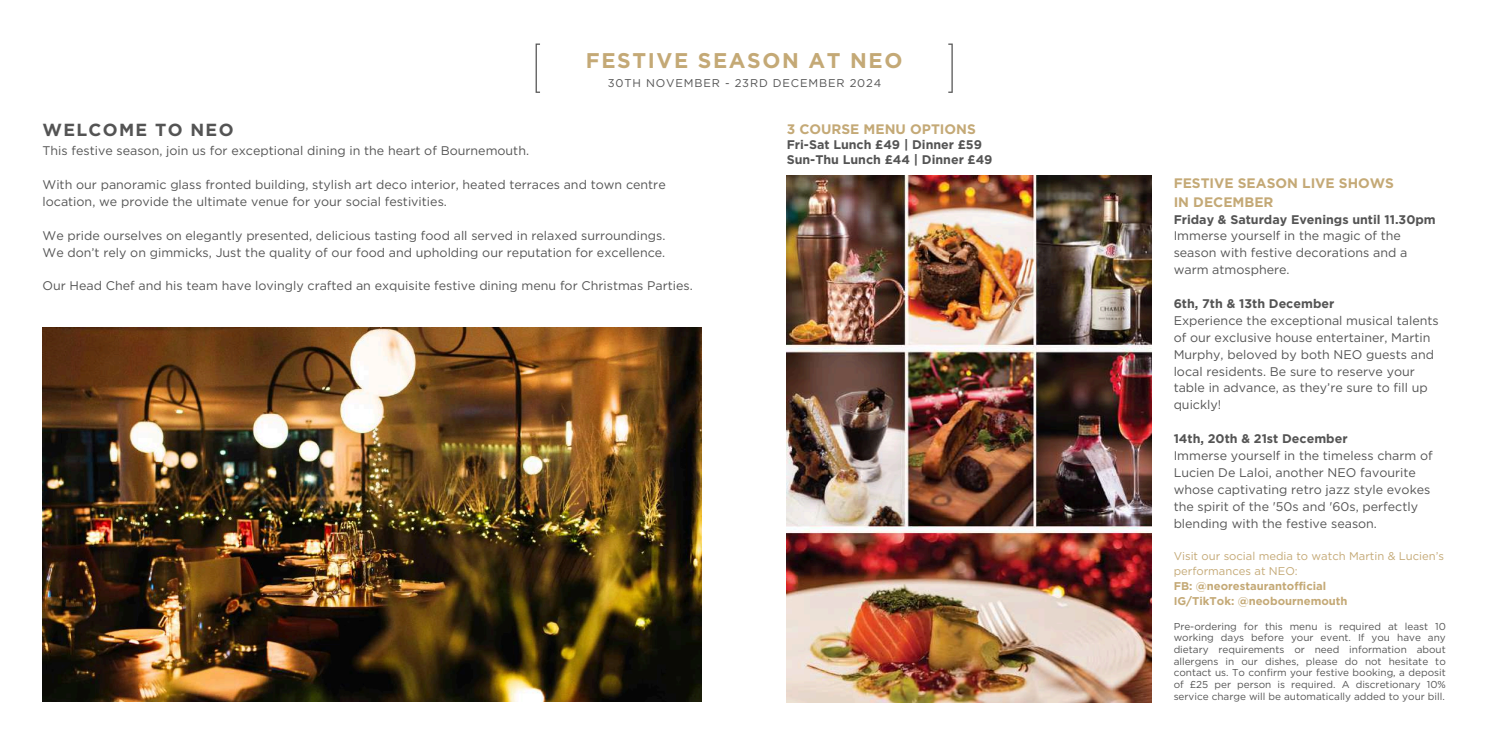
<style>
.page{position:relative;width:1488px;height:745px;background:#fff}
.page>*{position:absolute;margin:0;border:0;box-sizing:border-box;transform-origin:0 0}
.t1{font:100 63.12px "Raleway";color:#545454}
.t2{font:700 21.25px "Gotham";letter-spacing:.075em;color:#c4a976}
.t3{font:700 17.5px "Gotham";letter-spacing:.075em;color:#545454}
.t4{font:700 13.75px/18.8px "Gotham";color:#c4a976}
.t5{font:12.5px/16.9px "Gotham";color:#545454}
.t6{font:700 12.5px/15px "Gotham";color:#545454}
.t7{font:11.25px/15px "Gotham";color:#c4a976}
.t8{font:700 11.25px/15px "Gotham";color:#c4a976}
.t9{font:11.25px "Gotham";letter-spacing:.075em;color:#545454}
.t10{font:10px/11.6px "Gotham";color:#545454;text-align:justify}
</style>
<div class="page">
<img style="left:43px;top:327px;width:659px;height:374px">
<img style="left:787px;top:175px;width:364px;height:527px">
<h1 class="t1" style="left:529px;top:31px;width:16px">[</h1>
<h2 class="t2" style="left:586px;top:47px;width:318px">FESTIVE SEASON AT NEO</h2>
<p class="t9" style="left:608px;top:76px;width:275px">30TH NOVEMBER - 23RD DECEMBER 2024</p>
<h1 class="t1" style="left:944px;top:31px;width:16px">]</h1>
<h3 class="t3" style="left:43px;top:120px;width:193px">WELCOME TO NEO</h3>
<p class="t5" style="left:43px;top:142px;width:488px">This festive season, join us for exceptional dining in the heart of Bournemouth.</p>
<p class="t5" style="left:43px;top:176px;width:625px">With our panoramic glass fronted building, stylish art deco interior, heated terraces and town centre location, we provide the ultimate venue for your social festivities.</p>
<p class="t5" style="left:43px;top:227px;width:624px">We pride ourselves on elegantly presented, delicious tasting food all served in relaxed surroundings.<br>We don’t rely on gimmicks, Just the quality of our food and upholding our reputation for excellence.</p>
<p class="t5" style="left:43px;top:277px;width:652px">Our Head Chef and his team have lovingly crafted an exquisite festive dining menu for Christmas Parties.</p>
<p class="t4" style="left:787px;top:119px;width:191px">3 COURSE MENU OPTIONS</p>
<p class="t6" style="left:787px;top:137px;width:207px">Fri-Sat Lunch £49 | Dinner £59<br>Sun-Thu Lunch £44 | Dinner £49</p>
<p class="t4" style="left:1174px;top:173px;width:222px">FESTIVE SEASON LIVE SHOWS<br>IN DECEMBER</p>
<p class="t6" style="left:1174px;top:211px;width:264px">Friday &amp; Saturday Evenings until 11.30pm</p>
<p class="t5" style="left:1174px;top:227px;width:235px">Immerse yourself in the magic of the season with festive decorations and a warm atmosphere.</p>
<p class="t6" style="left:1174px;top:296px;width:162px">6th, 7th &amp; 13th December</p>
<p class="t5" style="left:1174px;top:312px;width:267px">Experience the exceptional musical talents of our exclusive house entertainer, Martin Murphy, beloved by both NEO guests and local residents. Be sure to reserve your table in advance, as they’re sure to fill up quickly!</p>
<p class="t6" style="left:1174px;top:431px;width:175px">14th, 20th &amp; 21st December</p>
<p class="t5" style="left:1174px;top:447px;width:261px">Immerse yourself in the timeless charm of Lucien De Laloi, another NEO favourite whose captivating retro jazz style evokes the spirit of the '50s and '60s, perfectly blending with the festive season.</p>
<p class="t7" style="left:1174px;top:548px;width:272px">Visit our social media to watch Martin &amp; Lucien’s performances at NEO:</p>
<p class="t8" style="left:1174px;top:578px;width:175px">FB: @neorestaurantofficial<br>IG/TikTok: @neobournemouth</p>
<p class="t10" style="left:1174px;top:620px;width:274px">Pre-ordering for this menu is required at least 10 working days before your event. If you have any dietary requirements or need information about allergens in our dishes, please do not hesitate to contact us. To confirm your festive booking, a deposit of £25 per person is required. A discretionary 10% service charge will be automatically added to your bill.</p>
</div>
